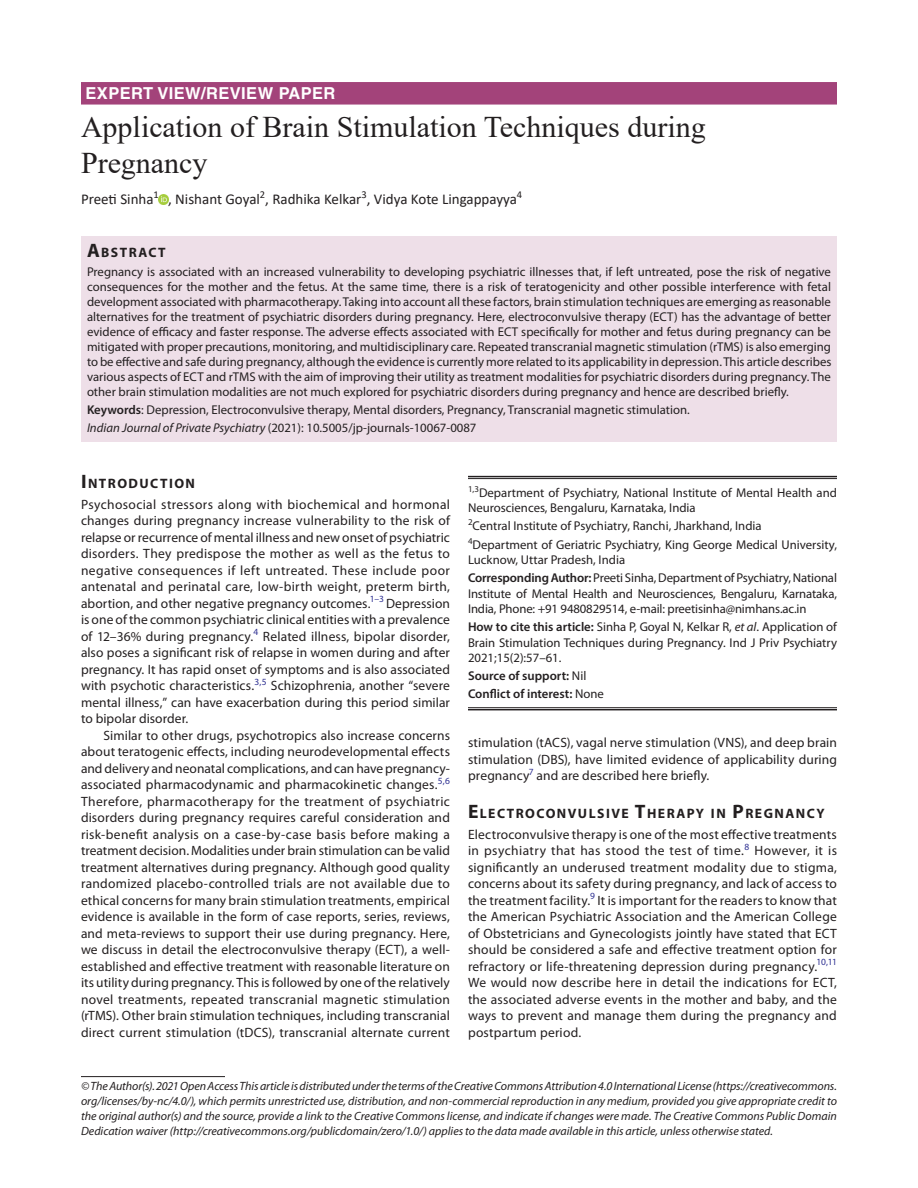
<style>
.page{position:relative;width:918px;height:1188px;background:#fff}
.page>*{position:absolute;margin:0;border:0;box-sizing:border-box;transform-origin:0 0}
.t1{font:30px/36px "Times New Roman";color:#231f20}
.IJPP-ART{font:700 16.5px "Helvetica LT Std";letter-spacing:.025em;color:#fff}
.AuthorName{font:15px "Calibri";color:#231f20}
.Head-1{font:700 13.65px "Myriad Pro";letter-spacing:.105em;color:#231f20}
.AbstractTitle{font:700 13.65px "Myriad Pro";letter-spacing:.105em;color:#231f20}
.Para-NoIndent{font:13.5px/16.5px "Myriad Pro";letter-spacing:.01em;color:#231f20;text-align:justify}
.Para-Indent{font:13.5px/16.5px "Myriad Pro";letter-spacing:.01em;color:#231f20;text-align:justify}
.Abstract-Para-first{font:12.75px/15px "Myriad Pro";color:#231f20;text-align:justify}
.Corollary-Para{font:12.75px/15.3px "Myriad Pro";letter-spacing:-.01em;color:#231f20;text-align:justify}
.Affiliation{font:12.75px/15.3px "Myriad Pro";color:#231f20}
.Affiliation-first{font:12.75px/15.3px "Myriad Pro";color:#231f20}
.Journal-DOI{font:12.75px "Myriad Pro";color:#231f20}
.Corollary-Para-last{font:600 12.75px "Myriad Pro";color:#231f20}
.Corollary-Para-2{font:600 12.75px "Myriad Pro";color:#231f20}
.FootNote{font:italic 12px/15px "Myriad Pro";color:#231f20;text-align:justify}
.s1{font-size:19.5px}
.s2{font-weight:600}
.s3{font-style:italic}
.s4{font-weight:400}
</style>
<div class="page">
<div style="left:81px;top:82px;width:756px;height:23px;background:#a3437a"></div>
<div style="left:81px;top:236px;width:756px;height:26px;background:#eedfe8"></div>
<div style="left:81px;top:261px;width:756px;height:144px;background:#eedfe8"></div>
<div style="left:81px;top:399px;width:756px;height:24px;background:#eedfe8"></div>
<div style="left:81px;top:417px;width:756px;height:24px;background:#eedfe8"></div>
<svg style="left:159px;top:195px;width:9px;height:9px"></svg>
<hr style="left:81px;top:1076px;width:144px;height:1px;background:#231f20">
<hr style="left:468px;top:476px;width:369px;height:1px;background:#231f20">
<hr style="left:468px;top:478px;width:369px;height:1px;background:#231f20">
<hr style="left:468px;top:707px;width:369px;height:1px;background:#231f20">
<hr style="left:468px;top:709px;width:369px;height:1px;background:#231f20">
<p class="IJPP-ART" style="left:86px;top:83px;width:252px">EXPERT VIEW/REVIEW PAPER</p>
<p class="t1" style="left:81px;top:108px;width:626px">Application of Brain Stimulation Techniques during<br>Pregnancy</p>
<p class="AuthorName" style="left:81px;top:189px;width:443px">Preeti Sinha<sup>1</sup> , Nishant Goyal<sup>2</sup>, Radhika Kelkar<sup>3</sup>, Vidya Kote Lingappayya<sup>4</sup></p>
<p class="AbstractTitle" style="left:87px;top:243px;width:80px"><span class="s1">A</span>BSTRACT</p>
<p class="Abstract-Para-first" style="left:87px;top:264px;width:746px">Pregnancy is associated with an increased vulnerability to developing psychiatric illnesses that, if left untreated, pose the risk of negative consequences for the mother and the fetus. At the same time, there is a risk of teratogenicity and other possible interference with fetal development associated with pharmacotherapy. Taking into account all these factors, brain stimulation techniques are emerging as reasonable alternatives for the treatment of psychiatric disorders during pregnancy. Here, electroconvulsive therapy (ECT) has the advantage of better evidence of efficacy and faster response. The adverse effects associated with ECT specifically for mother and fetus during pregnancy can be mitigated with proper precautions, monitoring, and multidisciplinary care. Repeated transcranial magnetic stimulation (rTMS) is also emerging to be effective and safe during pregnancy, although the evidence is currently more related to its applicability in depression. This article describes various aspects of ECT and rTMS with the aim of improving their utility as treatment modalities for psychiatric disorders during pregnancy. The other brain stimulation modalities are not much explored for psychiatric disorders during pregnancy and hence are described briefly.</p>
<p class="Abstract-Para-first" style="left:87px;top:402px;width:604px"><span class="s2">Keywords</span>: Depression, Electroconvulsive therapy, Mental disorders, Pregnancy, Transcranial magnetic stimulation.</p>
<p class="Journal-DOI" style="left:87px;top:420px;width:391px"><span class="s3">Indian Journal of Private Psychiatry</span> (2021): 10.5005/jp-journals-10067-0087</p>
<p class="Head-1" style="left:81px;top:474px;width:116px"><span class="s1">I</span>NTRODUCTION</p>
<p class="Para-NoIndent" style="left:81px;top:496px;width:371px">Psychosocial stressors along with biochemical and hormonal changes during pregnancy increase vulnerability to the risk of relapse or recurrence of mental illness and new onset of psychiatric disorders. They predispose the mother as well as the fetus to negative consequences if left untreated. These include poor antenatal and perinatal care, low-birth weight, preterm birth, abortion, and other negative pregnancy outcomes.<sup>1–3</sup> Depression is one of the common psychiatric clinical entities with a prevalence of 12–36% during pregnancy.<sup>4</sup> Related illness, bipolar disorder, also poses a significant risk of relapse in women during and after pregnancy. It has rapid onset of symptoms and is also associated with psychotic characteristics.<sup>3,5</sup> Schizophrenia, another “severe mental illness,” can have exacerbation during this period similar to bipolar disorder.</p>
<p class="Para-Indent" style="left:81px;top:727px;width:371px;text-indent:22px">Similar to other drugs, psychotropics also increase concerns about teratogenic effects, including neurodevelopmental effects and delivery and neonatal complications, and can have pregnancy&shy;associated pharmacodynamic and pharmacokinetic changes.<sup>5,6<br></sup>Therefore, pharmacotherapy for the treatment of psychiatric disorders during pregnancy requires careful consideration and risk-benefit analysis on a case-by-case basis before making a treatment decision. Modalities under brain stimulation can be valid treatment alternatives during pregnancy. Although good quality randomized placebo-controlled trials are not available due to ethical concerns for many brain stimulation treatments, empirical evidence is available in the form of case reports, series, reviews, and meta-reviews to support their use during pregnancy. Here, we discuss in detail the electroconvulsive therapy (ECT), a well&shy;established and effective treatment with reasonable literature on its utility during pregnancy. This is followed by one of the relatively novel treatments, repeated transcranial magnetic stimulation (rTMS). Other brain stimulation techniques, including transcranial direct current stimulation (tDCS), transcranial alternate current</p>
<p class="Affiliation-first" style="left:468px;top:485px;width:371px"><sup>1,3</sup>Department of Psychiatry, National Institute of Mental Health and<br>Neurosciences, Bengaluru, Karnataka, India</p>
<p class="Affiliation" style="left:468px;top:518px;width:295px"><sup>2</sup>Central Institute of Psychiatry, Ranchi, Jharkhand, India</p>
<p class="Affiliation" style="left:468px;top:537px;width:371px"><sup>4</sup>Department of Geriatric Psychiatry, King George Medical University,<br>Lucknow, Uttar Pradesh, India</p>
<p class="Corollary-Para" style="left:468px;top:570px;width:371px"><span class="s2">Corresponding Author:</span> Preeti Sinha, Department of Psychiatry, National Institute of Mental Health and Neurosciences, Bengaluru, Karnataka, India, Phone: +91 9480829514, e-mail: preetisinha@nimhans.ac.in</p>
<p class="Corollary-Para" style="left:468px;top:619px;width:371px"><span class="s2">How to cite this article:</span> Sinha P, Goyal N, Kelkar R, <span class="s3">et al</span>. Application of Brain Stimulation Techniques during Pregnancy. Ind J Priv Psychiatry 2021;15(2):57–61.</p>
<p class="Corollary-Para-2" style="left:468px;top:668px;width:120px">Source of support: <span class="s4">Nil</span></p>
<p class="Corollary-Para-last" style="left:468px;top:686px;width:137px">Conflict of interest: <span class="s4">None</span></p>
<p class="Para-Indent" style="left:468px;top:734px;width:371px">stimulation (tACS), vagal nerve stimulation (VNS), and deep brain stimulation (DBS), have limited evidence of applicability during pregnancy<sup>7</sup> and are described here briefly.</p>
<p class="Head-1" style="left:468px;top:804px;width:358px"><span class="s1">E</span>LECTROCONVULSIVE <span class="s1">T</span>HERAPY IN <span class="s1">P</span>REGNANCY</p>
<p class="Para-NoIndent" style="left:468px;top:826px;width:371px">Electroconvulsive therapy is one of the most effective treatments in psychiatry that has stood the test of time.<sup>8</sup> However, it is significantly an underused treatment modality due to stigma, concerns about its safety during pregnancy, and lack of access to the treatment facility.<sup>9</sup> It is important for the readers to know that the American Psychiatric Association and the American College of Obstetricians and Gynecologists jointly have stated that ECT should be considered a safe and effective treatment option for refractory or life-threatening depression during pregnancy.<sup>10,11<br></sup>We would now describe here in detail the indications for ECT, the associated adverse events in the mother and baby, and the ways to prevent and manage them during the pregnancy and postpartum period.</p>
<p class="FootNote" style="left:81px;top:1079px;width:758px">© The Author(s). 2021 Open Access This article is distributed under the terms of the Creative Commons Attribution 4.0 International License (https://creativecommons. org/licenses/by-nc/4.0/), which permits unrestricted use, distribution, and non-commercial reproduction in any medium, provided you give appropriate credit to the original author(s) and the source, provide a link to the Creative Commons license, and indicate if changes were made. The Creative Commons Public Domain Dedication waiver (http://creativecommons.org/publicdomain/zero/1.0/) applies to the data made available in this article, unless otherwise stated.</p>
</div>
